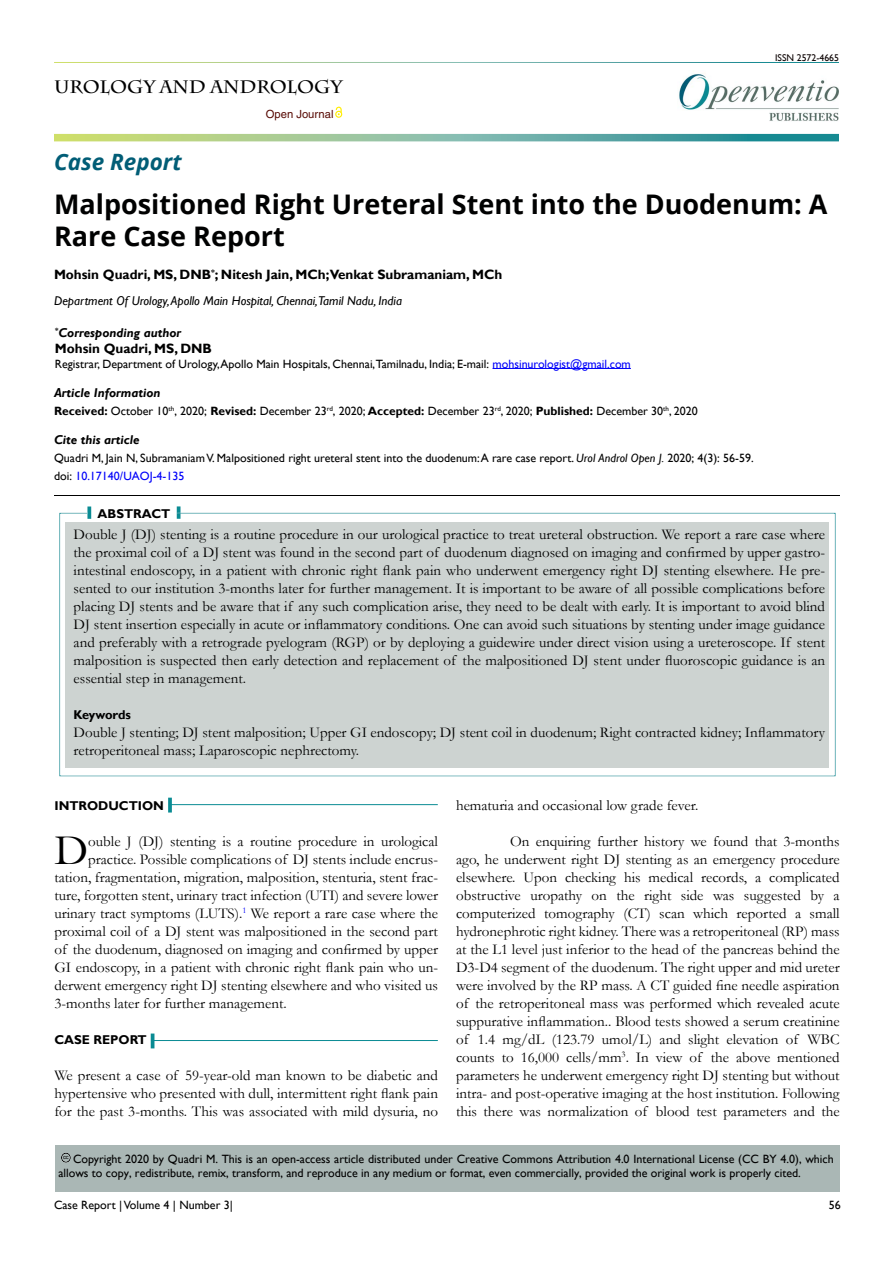
<style>
.page{position:relative;width:893px;height:1263px;background:#fff}
.page>*{position:absolute;margin:0;border:0;box-sizing:border-box;transform-origin:0 0}
.t1{font:43.8px "Garamond";color:#000}
.t2{font:700 27px/32.4px "Open Sans";color:#000101}
.t3{font:italic 700 22.5px "Open Sans";color:#015d76}
.t4{font:700 18px "Charlemagne Std";color:#000}
.t5{font:15px/18px "Garamond";color:#000;text-align:justify}
.t6{font:700 13.5px "Gill Sans";color:#000101}
.t7{font:italic 12.75px "Gill Sans";color:#000}
.t8{font:italic 700 12.75px "Gill Sans";color:#000101}
.t9{font:700 12.75px "Gill Sans";color:#000}
.t10{font:italic 700 12.75px "Gill Sans";color:#000}
.t11{font:12px/14.4px "Gill Sans";color:#000}
.t12{font:12px/18px "Gill Sans";color:#000101}
.t13{font:700 12px "Gill Sans";color:#000101}
.t14{font:11.25px "Helvetica LT Std";color:#580b05}
.t15{font:9.75px "Gill Sans";color:#0a0000}
.t16{font:5.7px "Arial";color:#000}
.s1{color:#0000fa}
.s2{font-weight:400;color:#000}
.s3{font-weight:400}
.s4{font-style:italic}
</style>
<div class="page">
<img style="left:679px;top:74px;width:160px;height:47px">
<svg style="left:54px;top:134px;width:785px;height:7px;background:#7bb696"></svg>
<svg style="left:336px;top:106px;width:6px;height:11px"></svg>
<hr style="left:492px;top:368px;width:139px;height:1px;background:#0000fa">
<div style="left:41px;top:484px;width:810px;height:14px;background:#f9f2f3;opacity:.75"></div>
<div style="left:55px;top:1145px;width:785px;height:47px;background:#aab7b5"></div>
<div style="left:48px;top:1139px;width:37px;height:24px;background:#f9f2f3;opacity:.75"></div>
<div style="left:47px;top:501px;width:801px;height:276px;background:#f9f2f3;opacity:.75"></div>
<hr style="left:169px;top:804px;width:269px;height:1px;background:#0a8b93">
<svg style="left:168px;top:798px;width:4px;height:14px"></svg>
<hr style="left:152px;top:1040px;width:286px;height:1px;background:#0a8b93">
<hr style="left:151px;top:1033px;width:3px;height:15px;background:#0a8b93">
<p class="t4" style="left:54px;top:77px;width:290px">UROLOGY AND ANDROLOGY</p>
<h3 class="t3" style="left:54px;top:146px;width:129px">Case Report</h3>
<p class="t14" style="left:266px;top:108px;width:69px">Open Journal</p>
<p class="t15" style="left:775px;top:52px;width:65px">ISSN 2572-4665</p>
<h2 class="t2" style="left:54px;top:187px;width:775px">Malpositioned Right Ureteral Stent into the Duodenum: A<br>Rare Case Report</h2>
<p class="t6" style="left:54px;top:267px;width:450px">Mohsin Quadri, MS, DNB<sup>*</sup>; Nitesh Jain, MCh;Venkat Subramaniam, MCh</p>
<p class="t7" style="left:54px;top:293px;width:349px">Department Of Urology, Apollo Main Hospital, Chennai,Tamil Nadu, India</p>
<p class="t8" style="left:55px;top:325px;width:128px"><sup>*</sup>Corresponding author</p>
<p class="t6" style="left:55px;top:340px;width:159px">Mohsin Quadri, MS, DNB</p>
<p class="t12" style="left:55px;top:355px;width:577px">Registrar, Department of Urology, Apollo Main Hospitals, Chennai,Tamilnadu, India; E-mail: <span class="s1">mohsinurologist@gmail.com</span></p>
<p class="t8" style="left:54px;top:385px;width:108px">Article Information</p>
<p class="t13" style="left:54px;top:403px;width:645px">Received: <span class="s2">October 10</span><sup>th</sup><span class="s2">, 2020;</span> Revised: <span class="s2">December 23</span><sup>rd</sup><span class="s2">, 2020;</span> Accepted: <span class="s3">December 23</span><sup>rd</sup><span class="s3">, 2020</span><span class="s2">;</span> Published: <span class="s3">December 30</span><sup>th</sup><span class="s3">, 2020</span></p>
<p class="t10" style="left:54px;top:432px;width:87px">Cite this article</p>
<p class="t12" style="left:54px;top:449px;width:701px">Quadri M, Jain N, Subramaniam V. Malpositioned right ureteral stent into the duodenum: A rare case report. <span class="s4">Urol Androl Open J.</span> 2020; 4(3): 56-59. doi: <span class="s1">10.17140/UAOJ-4-135</span></p>
<p class="t9" style="left:98px;top:506px;width:74px">ABSTRACT</p>
<p class="t5" style="left:74px;top:525px;width:753px">Double J (DJ) stenting is a routine procedure in our urological practice to treat ureteral obstruction. We report a rare case where the proximal coil of a DJ stent was found in the second part of duodenum diagnosed on imaging and confirmed by upper gastro&shy;intestinal endoscopy, in a patient with chronic right flank pain who underwent emergency right DJ stenting elsewhere. He pre&shy;sented to our institution 3-months later for further management. It is important to be aware of all possible complications before placing DJ stents and be aware that if any such complication arise, they need to be dealt with early. It is important to avoid blind DJ stent insertion especially in acute or inflammatory conditions. One can avoid such situations by stenting under image guidance and preferably with a retrograde pyelogram (RGP) or by deploying a guidewire under direct vision using a ureteroscope. If stent malposition is suspected then early detection and replacement of the malpositioned DJ stent under fluoroscopic guidance is an essential step in management.</p>
<p class="t9" style="left:74px;top:707px;width:59px">Keywords</p>
<p class="t5" style="left:74px;top:723px;width:753px">Double J stenting; DJ stent malposition; Upper GI endoscopy; DJ stent coil in duodenum; Right contracted kidney; Inflammatory retroperitoneal mass; Laparoscopic nephrectomy.</p>
<p class="t9" style="left:54px;top:798px;width:111px">INTRODUCTION</p>
<h1 class="t1" style="left:54px;top:820px;width:35px">D</h1>
<p class="t5" style="left:88px;top:832px;width:351px">ouble J (DJ) stenting is a routine procedure in urological</p>
<p class="t5" style="left:88px;top:850px;width:351px">practice. Possible complications of DJ stents include encrus-</p>
<p class="t5" style="left:54px;top:868px;width:385px">tation, fragmentation, migration, malposition, stenturia, stent frac-</p>
<p class="t5" style="left:54px;top:886px;width:385px">ture, forgotten stent, urinary tract infection (UTI) and severe lower</p>
<p class="t5" style="left:54px;top:904px;width:385px">urinary tract symptoms (LUTS).<sup>1</sup> We report a rare case where the</p>
<p class="t5" style="left:54px;top:922px;width:385px">proximal coil of a DJ stent was malpositioned in the second part</p>
<p class="t5" style="left:54px;top:940px;width:385px">of the duodenum, diagnosed on imaging and confirmed by upper</p>
<p class="t5" style="left:54px;top:958px;width:385px">GI endoscopy, in a patient with chronic right flank pain who un-</p>
<p class="t5" style="left:54px;top:976px;width:385px">derwent emergency right DJ stenting elsewhere and who visited us</p>
<p class="t5" style="left:54px;top:994px;width:234px">3-months later for further management.</p>
<p class="t9" style="left:54px;top:1032px;width:94px">CASE REPORT</p>
<p class="t5" style="left:54px;top:1066px;width:385px">We present a case of 59-year-old man known to be diabetic and hypertensive who presented with dull, intermittent right flank pain for the past 3-months. This was associated with mild dysuria, no</p>
<p class="t5" style="left:456px;top:796px;width:244px">hematuria and occasional low grade fever.</p>
<p class="t5" style="left:456px;top:832px;width:385px;text-indent:54px">On enquiring further history we found that 3-months ago, he underwent right DJ stenting as an emergency procedure elsewhere. Upon checking his medical records, a complicated obstructive uropathy on the right side was suggested by a computerized tomography (CT) scan which reported a small hydronephrotic right kidney. There was a retroperitoneal (RP) mass at the L1 level just inferior to the head of the pancreas behind the D3-D4 segment of the duodenum. The right upper and mid ureter were involved by the RP mass. A CT guided fine needle aspiration of the retroperitoneal mass was performed which revealed acute suppurative inflammation.. Blood tests showed a serum creatinine of 1.4 mg/dL (123.79 umol/L) and slight elevation of WBC counts to 16,000 cells/mm<sup>3</sup>. In view of the above mentioned parameters he underwent emergency right DJ stenting but without intra- and post-operative imaging at the host institution. Following this there was normalization of blood test parameters and the</p>
<p class="t11" style="left:58px;top:1151px;width:777px;text-indent:15px">Copyright 2020 by Quadri M. This is an open-access article distributed under Creative Commons Attribution 4.0 International License (CC BY 4.0), which allows to copy, redistribute, remix, transform, and reproduce in any medium or format, even commercially, provided the original work is properly cited.</p>
<p class="t16" style="left:63px;top:1153px;width:7px">cc</p>
<p class="t11" style="left:54px;top:1198px;width:180px">Case Report | Volume 4 | Number 3|</p>
<p class="t11" style="left:829px;top:1198px;width:13px">56</p>
</div>
